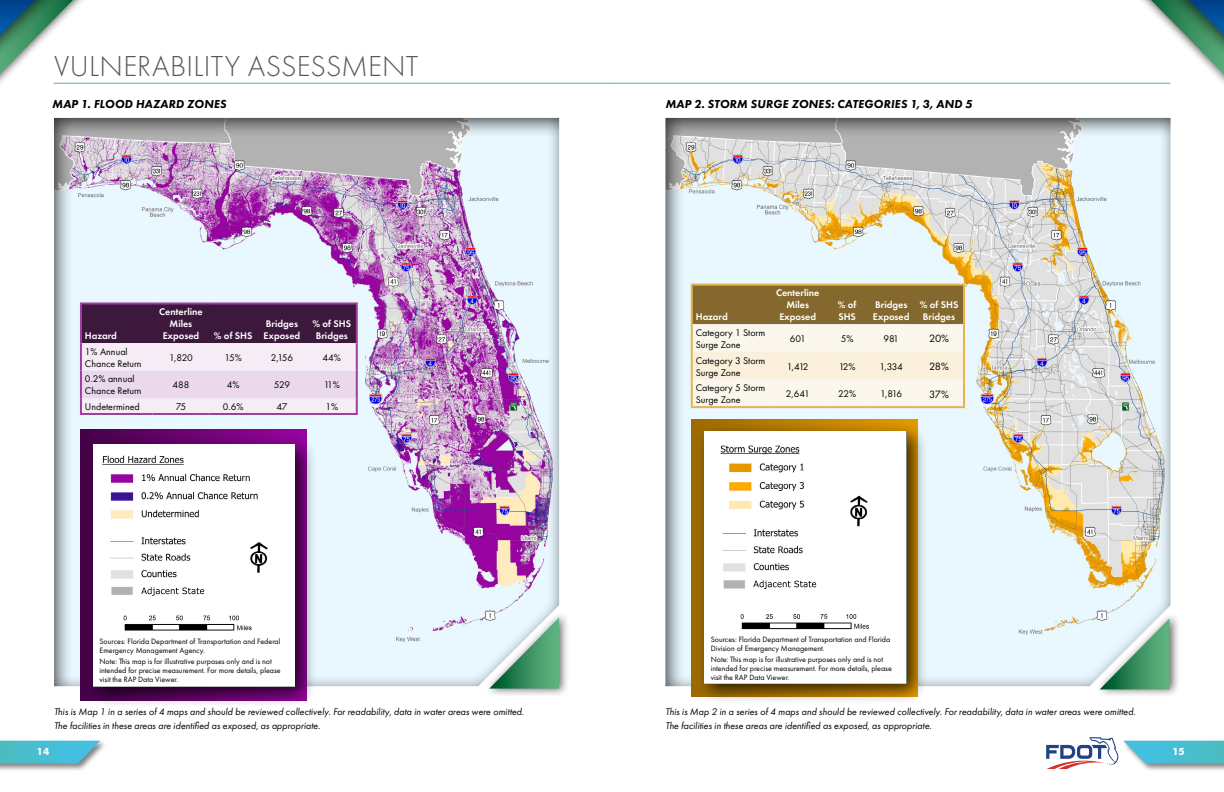
<style>
.page{position:relative;width:1224px;height:792px;background:#fff}
.page>*{position:absolute;margin:0;border:0;box-sizing:border-box;transform-origin:0 0}
.Heading1{font:300 30px "Futura PT";letter-spacing:.01em;color:#58595b}
.Body_Text{font:italic 800 12px "Futura PT";letter-spacing:.01em;color:#000}
.Body_Text-2{font:11px "Futura PT";color:#000}
.Body_Text-3{font:italic 10px/14px "Futura PT";color:#000}
.Body_Text-4{font:10px/12px "Futura PT";color:#000}
.Body_Text-5{font:600 10px/12px "Futura PT";color:#fff;text-align:center}
.t1{font:700 10px "Futura BT";color:#fff}
.Body_Text-6{font:8px/9px "Futura PT";color:#000}
</style>
<div class="page">
<div style="left:1122px;top:739px;width:102px;height:33px;background:#f6f6f6"></div>
<div style="left:0;top:739px;width:108px;height:33px;background:#000;opacity:.5"></div>
<svg style="left:0;top:741px;width:100px;height:23px;background:#56becf"></svg>
<svg style="left:0;top:0;width:94px;height:84px"></svg>
<svg style="left:1046px;top:737px;width:178px;height:32px"></svg>
<svg style="left:1130px;top:0;width:94px;height:84px"></svg>
<hr style="left:54px;top:83px;width:558px;height:1px;background:#60b37f">
<div style="left:46px;top:111px;width:522px;height:575px;background:#000;opacity:.75"></div>
<div style="left:97px;top:384px;width:219px;height:56px;background:#eaf9ff"></div>
<div style="left:80px;top:429px;width:226px;height:271px;background:linear-gradient(to right,#430147,#97049f)"></div>
<div style="left:85px;top:435px;width:231px;height:273px;background:#000;opacity:.75"></div>
<img style="left:93px;top:444px;width:202px;height:242px">
<div style="left:485px;top:610px;width:85px;height:87px;background:#000;opacity:.6"></div>
<svg style="left:489px;top:617px;width:70px;height:72px;background:#95c4ae"></svg>
<hr style="left:80px;top:302px;width:73px;height:2px;background:#9d3fa0">
<hr style="left:153px;top:302px;width:56px;height:2px;background:#9d3fa0">
<hr style="left:209px;top:302px;width:48px;height:2px;background:#9d3fa0">
<hr style="left:257px;top:302px;width:50px;height:2px;background:#9d3fa0">
<hr style="left:307px;top:302px;width:51px;height:2px;background:#9d3fa0">
<svg style="left:80px;top:303px;width:278px;height:110px;background:#b099b1"></svg>
<hr style="left:80px;top:413px;width:73px;height:2px;background:#9d3fa0">
<hr style="left:153px;top:413px;width:56px;height:2px;background:#9d3fa0">
<hr style="left:209px;top:413px;width:48px;height:2px;background:#9d3fa0">
<hr style="left:257px;top:413px;width:50px;height:2px;background:#9d3fa0">
<hr style="left:307px;top:413px;width:51px;height:2px;background:#9d3fa0">
<hr style="left:612px;top:83px;width:558px;height:1px;background:#60b37f">
<div style="left:657px;top:111px;width:522px;height:575px;background:#000;opacity:.75"></div>
<div style="left:695px;top:372px;width:219px;height:57px;background:#eaf9ff"></div>
<div style="left:692px;top:419px;width:226px;height:278px;background:linear-gradient(to right,#9b6a00,#e39900)"></div>
<div style="left:696px;top:422px;width:232px;height:283px;background:#000;opacity:.75"></div>
<img style="left:705px;top:431px;width:201px;height:252px">
<svg style="left:693px;top:286px;width:270px;height:120px;background:#d5c8ac"></svg>
<hr style="left:691px;top:284px;width:78px;height:2px;background:#e6b350">
<hr style="left:691px;top:286px;width:2px;height:38px;background:#e6b350">
<hr style="left:769px;top:284px;width:57px;height:2px;background:#e6b350">
<hr style="left:826px;top:284px;width:42px;height:2px;background:#e6b350">
<hr style="left:868px;top:284px;width:46px;height:2px;background:#e6b350">
<hr style="left:914px;top:284px;width:51px;height:2px;background:#e6b350">
<hr style="left:963px;top:286px;width:2px;height:38px;background:#e6b350">
<hr style="left:691px;top:324px;width:2px;height:28px;background:#e6b350">
<hr style="left:963px;top:324px;width:2px;height:28px;background:#e6b350">
<hr style="left:691px;top:352px;width:2px;height:28px;background:#e6b350">
<hr style="left:963px;top:352px;width:2px;height:28px;background:#e6b350">
<hr style="left:691px;top:380px;width:2px;height:26px;background:#e6b350">
<hr style="left:963px;top:380px;width:2px;height:26px;background:#e6b350">
<hr style="left:691px;top:406px;width:78px;height:2px;background:#e6b350">
<hr style="left:769px;top:406px;width:57px;height:2px;background:#e6b350">
<hr style="left:826px;top:406px;width:42px;height:2px;background:#e6b350">
<hr style="left:868px;top:406px;width:46px;height:2px;background:#e6b350">
<hr style="left:914px;top:406px;width:51px;height:2px;background:#e6b350">
<div style="left:1095px;top:611px;width:85px;height:87px;background:#000;opacity:.6"></div>
<svg style="left:1100px;top:618px;width:70px;height:71px;background:#95c4ae"></svg>
<div style="left:95px;top:637px;width:199px;height:49px;background:#fff"></div>
<div style="left:706px;top:636px;width:197px;height:46px;background:#fff"></div>
<p class="Heading1" style="left:54px;top:49px;width:366px">VULNERABILITY ASSESSMENT</p>
<p class="Body_Text" style="left:52px;top:97px;width:176px">MAP 1. FLOOD HAZARD ZONES</p>
<p class="Body_Text" style="left:665px;top:97px;width:308px">MAP 2. STORM SURGE ZONES: CATEGORIES 1, 3, AND 5</p>
<p class="Body_Text-5" style="left:85px;top:330px;width:34px">Hazard</p>
<p class="Body_Text-5" style="left:159px;top:306px;width:45px">Centerline<br>Miles<br>Exposed</p>
<p class="Body_Text-5" style="left:214px;top:330px;width:40px">% of SHS</p>
<p class="Body_Text-5" style="left:264px;top:318px;width:38px;text-align:left">Bridges<br>Exposed</p>
<p class="Body_Text-5" style="left:313px;top:318px;width:40px">% of SHS<br>Bridges</p>
<p class="Body_Text-4" style="left:85px;top:345px;width:58px">1% Annual<br>Chance Return</p>
<p class="Body_Text-4" style="left:169px;top:351px;width:25px">1,820</p>
<p class="Body_Text-4" style="left:225px;top:351px;width:19px">15%</p>
<p class="Body_Text-4" style="left:271px;top:351px;width:24px">2,156</p>
<p class="Body_Text-4" style="left:323px;top:351px;width:20px">44%</p>
<p class="Body_Text-4" style="left:85px;top:373px;width:58px">0.2% annual<br>Chance Return</p>
<p class="Body_Text-4" style="left:172px;top:379px;width:19px">488</p>
<p class="Body_Text-4" style="left:227px;top:379px;width:14px">4%</p>
<p class="Body_Text-4" style="left:274px;top:379px;width:18px">529</p>
<p class="Body_Text-4" style="left:324px;top:379px;width:18px">11%</p>
<p class="Body_Text-4" style="left:85px;top:401px;width:56px">Undetermined</p>
<p class="Body_Text-4" style="left:176px;top:401px;width:12px">75</p>
<p class="Body_Text-4" style="left:223px;top:401px;width:22px">0.6%</p>
<p class="Body_Text-4" style="left:276px;top:401px;width:13px">47</p>
<p class="Body_Text-4" style="left:325px;top:401px;width:14px">1%</p>
<p class="Body_Text-6" style="left:100px;top:636px;width:182px">Sources: Florida Department of Transportation and Federal<br>Emergency Management Agency.</p>
<p class="Body_Text-6" style="left:100px;top:657px;width:183px">Note: This map is for illustrative purposes only and is not intended for precise measurement. For more details, please visit the RAP Data Viewer.</p>
<p class="Body_Text-5" style="left:696px;top:311px;width:34px">Hazard</p>
<p class="Body_Text-5" style="left:776px;top:287px;width:45px">Centerline<br>Miles<br>Exposed</p>
<p class="Body_Text-5" style="left:838px;top:299px;width:20px;text-align:left">% of<br>SHS</p>
<p class="Body_Text-5" style="left:873px;top:299px;width:38px;text-align:left">Bridges<br>Exposed</p>
<p class="Body_Text-5" style="left:920px;top:299px;width:40px">% of SHS<br>Bridges</p>
<p class="Body_Text-4" style="left:696px;top:326px;width:71px">Category 1 Storm<br>Surge Zone</p>
<p class="Body_Text-4" style="left:790px;top:332px;width:18px">601</p>
<p class="Body_Text-4" style="left:841px;top:332px;width:14px">5%</p>
<p class="Body_Text-4" style="left:883px;top:332px;width:17px">981</p>
<p class="Body_Text-2" style="left:929px;top:332px;width:22px">20%</p>
<p class="Body_Text-4" style="left:696px;top:354px;width:71px">Category 3 Storm<br>Surge Zone</p>
<p class="Body_Text-4" style="left:787px;top:360px;width:23px">1,412</p>
<p class="Body_Text-4" style="left:839px;top:360px;width:18px">12%</p>
<p class="Body_Text-4" style="left:880px;top:360px;width:25px">1,334</p>
<p class="Body_Text-2" style="left:929px;top:360px;width:21px">28%</p>
<p class="Body_Text-4" style="left:696px;top:382px;width:71px">Category 5 Storm<br>Surge Zone</p>
<p class="Body_Text-4" style="left:786px;top:388px;width:25px">2,641</p>
<p class="Body_Text-4" style="left:838px;top:388px;width:20px">22%</p>
<p class="Body_Text-4" style="left:880px;top:388px;width:23px">1,816</p>
<p class="Body_Text-2" style="left:929px;top:387px;width:21px">37%</p>
<p class="Body_Text-6" style="left:711px;top:635px;width:181px">Sources: Florida Department of Transportation and Florida<br>Division of Emergency Management.</p>
<p class="Body_Text-6" style="left:711px;top:655px;width:183px">Note: This map is for illustrative purposes only and is not intended for precise measurement. For more details, please visit the RAP Data Viewer.</p>
<p class="Body_Text-3" style="left:54px;top:704px;width:472px">This is Map 1 in a series of 4 maps and should be reviewed collectively. For readability, data in water areas were omitted.<br>The facilities in these areas are identified as exposed, as appropriate.</p>
<p class="Body_Text-3" style="left:665px;top:704px;width:472px">This is Map 2 in a series of 4 maps and should be reviewed collectively. For readability, data in water areas were omitted.<br>The facilities in these areas are identified as exposed, as appropriate.</p>
<p class="t1" style="left:37px;top:746px;width:14px">14</p>
<p class="t1" style="left:1172px;top:746px;width:14px">15</p>
</div>
